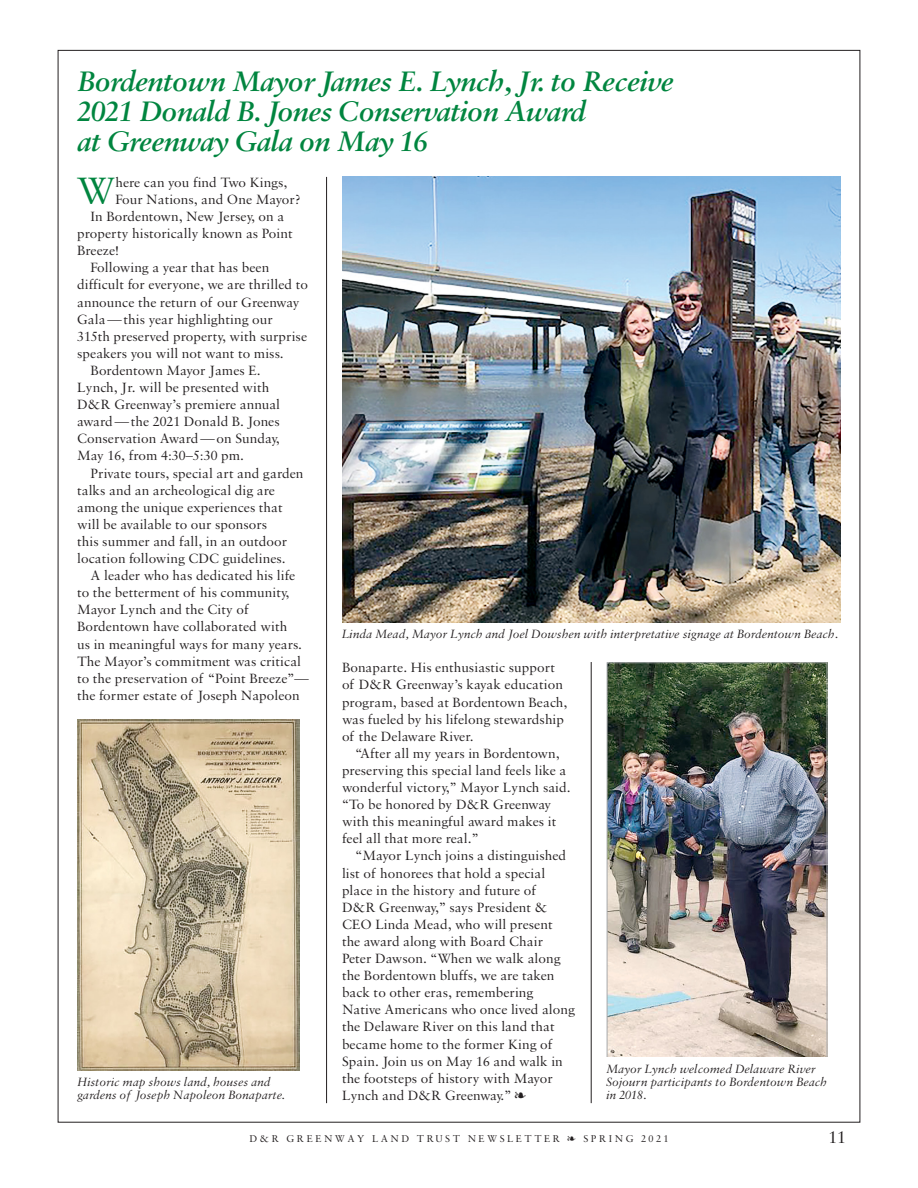
<style>
.page{position:relative;width:918px;height:1188px;background:#fff}
.page>*{position:absolute;margin:0;border:0;box-sizing:border-box;transform-origin:0 0}
.Normal-first{font:40.5px "Sabon";color:#00853f}
.basic-head{font:italic 600 30px/30px "Sabon";letter-spacing:-.015em;color:#00853f}
.t1{font:18px "Sabon";color:#231f20}
.Normal-first-2{font:14.25px/17.1px "Sabon";letter-spacing:.005em;color:#231f20}
.t2{font:italic 12.75px/12.9px "Sabon";letter-spacing:-.005em;color:#231f20}
.t3{font:10.5px "Sabon";letter-spacing:.24em;color:#231f20}
</style>
<div class="page">
<img style="left:609px;top:665px;width:216px;height:392px">
<div style="left:607px;top:663px;width:220px;height:396px;border:1px solid #a7a9ac"></div>
<hr style="left:326px;top:177px;width:1px;height:926px;background:#231f20">
<hr style="left:591px;top:662px;width:1px;height:441px;background:#231f20">
<img style="left:342px;top:177px;width:499px;height:446px">
<img style="left:77px;top:720px;width:223px;height:351px">
<div style="left:603px;top:1058px;width:230px;height:48px;background:#fff"></div>
<p class="basic-head" style="left:77px;top:66px;width:598px">Bordentown Mayor James E. Lynch, Jr. to Receive<br>2021 Donald B. Jones Conservation Award<br>at Greenway Gala on May 16</p>
<p class="Normal-first" style="left:76px;top:166px;width:40px">W</p>
<p class="Normal-first-2" style="left:115px;top:173px;width:186px">here can you find Two Kings,<br>Four Nations, and One Mayor?</p>
<p class="Normal-first-2" style="left:77px;top:208px;width:217px;text-indent:14px">In Bordentown, New Jersey, on a property historically known as Point<br>Breeze!</p>
<p class="Normal-first-2" style="left:77px;top:259px;width:232px;text-indent:14px">Following a year that has been difficult for everyone, we are thrilled to announce the return of our Greenway Gala—this year highlighting our 315th preserved property, with surprise speakers you will not want to miss.</p>
<p class="Normal-first-2" style="left:77px;top:361px;width:205px;text-indent:14px">Bordentown Mayor James E.<br>Lynch, Jr. will be presented with<br>D&amp;R Greenway’s premiere annual award—the 2021 Donald B. Jones<br>Conservation Award—on Sunday,<br>May 16, from 4:30–5:30 pm.</p>
<p class="Normal-first-2" style="left:77px;top:464px;width:228px;text-indent:14px">Private tours, special art and garden talks and an archeological dig are among the unique experiences that will be available to our sponsors<br>this summer and fall, in an outdoor location following CDC guidelines.</p>
<p class="Normal-first-2" style="left:77px;top:567px;width:233px;text-indent:14px">A leader who has dedicated his life to the betterment of his community, Mayor Lynch and the City of Bordentown have collaborated with<br>us in meaningful ways for many years.<br>The Mayor’s commitment was critical to the preservation of “Point Breeze”— the former estate of Joseph Napoleon</p>
<p class="t2" style="left:342px;top:627px;width:498px">Linda Mead, Mayor Lynch and Joel Dowshen with interpretative signage at Bordentown Beach.</p>
<p class="Normal-first-2" style="left:342px;top:659px;width:227px">Bonaparte. His enthusiastic support of D&amp;R Greenway’s kayak education program, based at Bordentown Beach, was fueled by his lifelong stewardship of the Delaware River.</p>
<p class="Normal-first-2" style="left:342px;top:744px;width:230px;text-indent:14px">“After all my years in Bordentown, preserving this special land feels like a wonderful victory,” Mayor Lynch said. “To be honored by D&amp;R Greenway with this meaningful award makes it feel all that more real.”</p>
<p class="Normal-first-2" style="left:342px;top:847px;width:235px;text-indent:14px">“Mayor Lynch joins a distinguished list of honorees that hold a special place in the history and future of<br>D&amp;R Greenway,” says President &amp; CEO Linda Mead, who will present<br>the award along with Board Chair Peter Dawson. “When we walk along the Bordentown bluffs, we are taken back to other eras, remembering Native Americans who once lived along the Delaware River on this land that became home to the former King of Spain. Join us on May 16 and walk in the footsteps of history with Mayor Lynch and D&amp;R Greenway.” ❧</p>
<p class="t2" style="left:606px;top:1062px;width:222px">Mayor Lynch welcomed Delaware River<br>Sojourn participants to Bordentown Beach in 2018.</p>
<p class="t2" style="left:77px;top:1075px;width:210px">Historic map shows land, houses and gardens of Joseph Napoleon Bonaparte.</p>
<p class="t3" style="left:249px;top:1132px;width:421px">D&amp;R GREENWAY LAND TRUST NEWSLETTER ❧ SPRING 2021</p>
<p class="t1" style="left:828px;top:1126px;width:19px">11</p>
</div>
